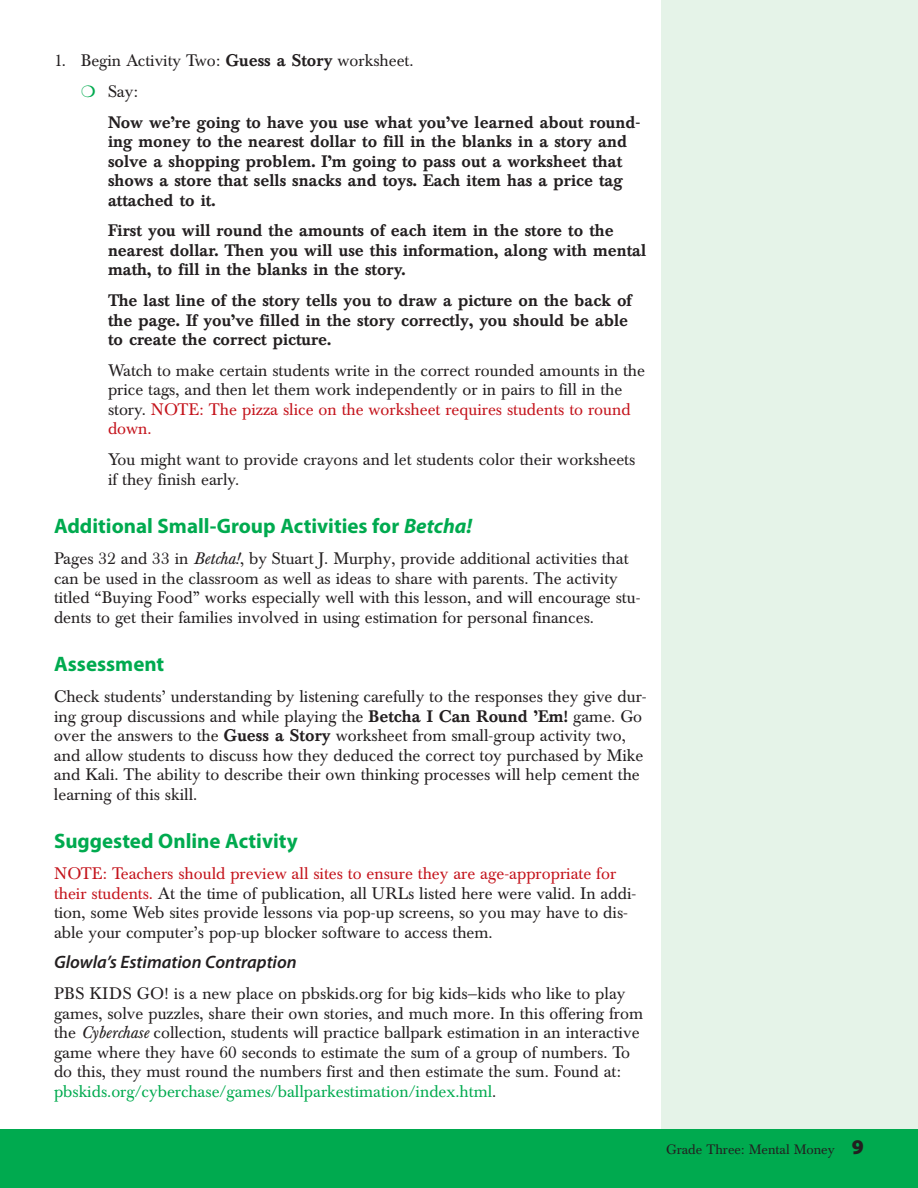
<style>
.page{position:relative;width:918px;height:1188px;background:#fff}
.page>*{position:absolute;margin:0;border:0;box-sizing:border-box;transform-origin:0 0}
.t1{font:700 21px "Myriad Pro";color:#00aa4f}
.t2{font:italic 600 18px "Myriad Pro";color:#231f20}
.t3{font:16.5px/19.5px "Baskerville BE";color:#231f20}
.t4{font:500 16.5px/19.5px "Baskerville BE";color:#231f20}
.t5{font:13.5px "Baskerville BE";color:#231f20}
.s1{font-weight:500}
.s2{color:#00aa4f}
.s3{color:#c4131b}
.s4{font-style:italic}
.s5{font-family:"Myriad Pro";font-weight:900;font-size:21px}
</style>
<div class="page">
<div style="left:662px;top:0;width:256px;height:1188px;background:#e5f3e8"></div>
<div style="left:0;top:1130px;width:918px;height:58px;background:#00aa4f"></div>
<p class="t3" style="left:81px;top:47px;width:334px;line-height:30.8px;text-indent:-27px">1. Begin Activity Two: <span class="s1">Guess a Story</span> worksheet. <span class="s2">❍</span> Say:</p>
<p class="t4" style="left:108px;top:114px;width:534px">Now we’re going to have you use what you’ve learned about round&shy;ing money to the nearest dollar to fill in the blanks in a story and solve a shopping problem. I’m going to pass out a worksheet that shows a store that sells snacks and toys. Each item has a price tag attached to it.</p>
<p class="t4" style="left:108px;top:223px;width:540px">First you will round the amounts of each item in the store to the nearest dollar. Then you will use this information, along with mental math, to fill in the blanks in the story.</p>
<p class="t4" style="left:108px;top:293px;width:525px">The last line of the story tells you to draw a picture on the back of the page. If you’ve filled in the story correctly, you should be able to create the correct picture.</p>
<p class="t3" style="left:108px;top:362px;width:539px">Watch to make certain students write in the correct rounded amounts in the price tags, and then let them work independently or in pairs to fill in the story. <span class="s3">NOTE: The pizza slice on the worksheet requires students to round down.</span></p>
<p class="t3" style="left:108px;top:452px;width:529px">You might want to provide crayons and let students color their worksheets if they finish early.</p>
<p class="t1" style="left:54px;top:519px;width:420px">Additional Small-Group Activities for <span class="s4">Betcha!</span></p>
<p class="t3" style="left:54px;top:551px;width:588px">Pages 32 and 33 in <span class="s4">Betcha!</span>, by Stuart J. Murphy, provide additional activities that can be used in the classroom as well as ideas to share with parents. The activity titled “Buying Food” works especially well with this lesson, and will encourage stu&shy;dents to get their families involved in using estimation for personal finances.</p>
<p class="t1" style="left:54px;top:657px;width:112px">Assessment</p>
<p class="t3" style="left:54px;top:689px;width:594px">Check students’ understanding by listening carefully to the responses they give dur&shy;ing group discussions and while playing the <span class="s1">Betcha I Can Round ’Em!</span> game. Go over the answers to the <span class="s1">Guess a Story</span> worksheet from small-group activity two, and allow students to discuss how they deduced the correct toy purchased by Mike and Kali. The ability to describe their own thinking processes will help cement the learning of this skill.</p>
<p class="t1" style="left:54px;top:834px;width:245px">Suggested Online Activity</p>
<p class="t3" style="left:54px;top:866px;width:584px"><span class="s3">NOTE: Teachers should preview all sites to ensure they are age-appropriate for their students.</span> At the time of publication, all URLs listed here were valid. In addi&shy;tion, some Web sites provide lessons via pop-up screens, so you may have to dis&shy;able your computer’s pop-up blocker software to access them.</p>
<p class="t2" style="left:54px;top:956px;width:244px">Glowla’s Estimation Contraption</p>
<p class="t3" style="left:54px;top:986px;width:591px">PBS KIDS GO! is a new place on pbskids.org for big kids—kids who like to play games, solve puzzles, share their own stories, and much more. In this offering from the <span class="s4">Cyberchase</span> collection, students will practice ballpark estimation in an interactive game where they have 60 seconds to estimate the sum of a group of numbers. To do this, they must round the numbers first and then estimate the sum. Found at: <span class="s2">pbskids.org/cyberchase/games/ballparkestimation/index.html</span>.</p>
<p class="t5" style="left:666px;top:1144px;width:199px">Grade Three: Mental Money <span class="s5">9</span></p>
</div>
